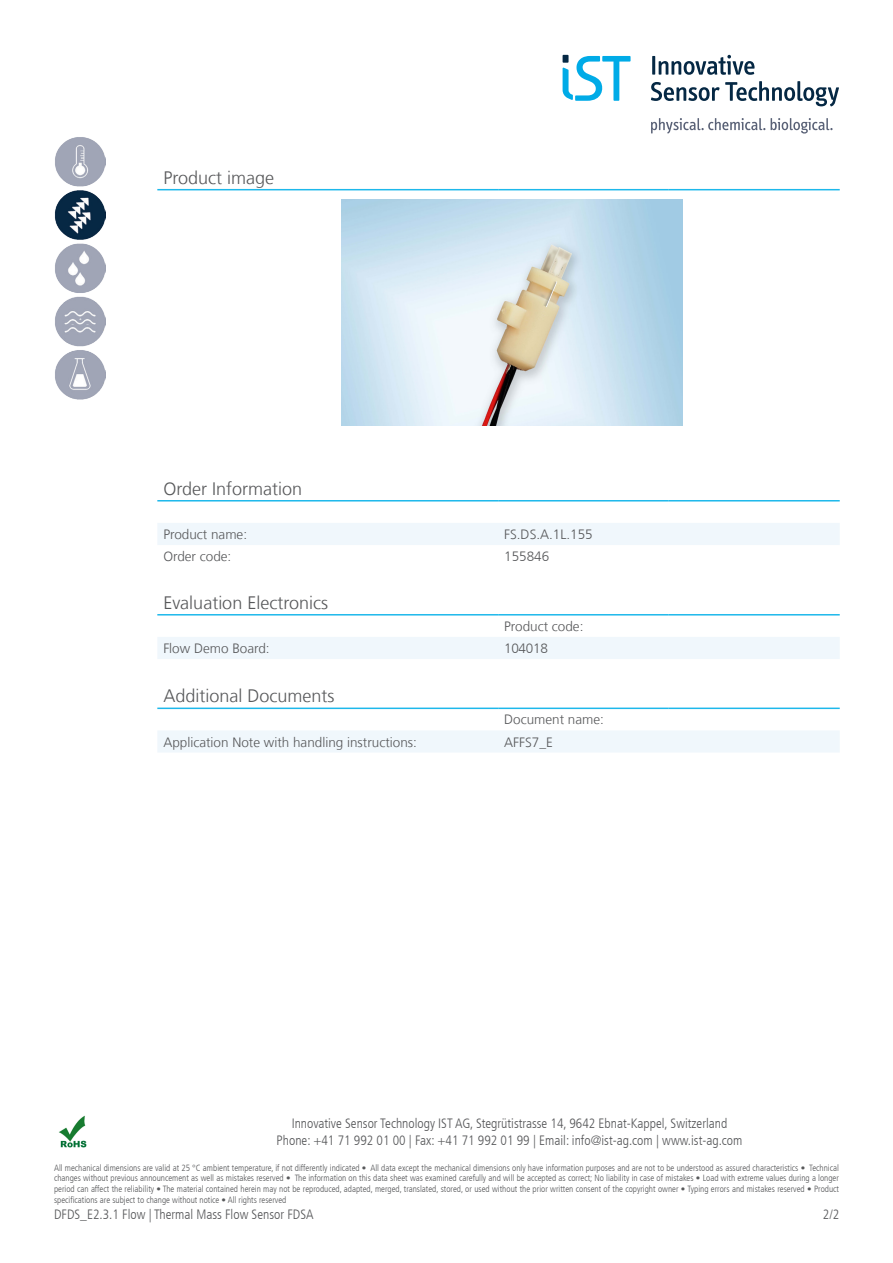
<style>
.page{position:relative;width:893px;height:1263px;background:#fff}
.page>*{position:absolute;margin:0;border:0;box-sizing:border-box;transform-origin:0 0}
.Subheading{font:300 18px "Frutiger LT Com";color:#57585a}
.t1{font:300 condensed 13.5px/16.2px "Frutiger LT Com";color:#57585a;text-align:center}
.Text{font:300 13.5px "Frutiger LT Com";color:#57585a}
.t2{font:300 condensed 9px/10.8px "Frutiger LT Com";color:#57585a;text-align:justify}
</style>
<div class="page">
<svg style="left:157px;top:523px;width:683px;height:229px"></svg>
<hr style="left:157px;top:189px;width:341px;height:1px;background:#1db8eb">
<hr style="left:498px;top:189px;width:170px;height:1px;background:#1db8eb">
<hr style="left:668px;top:189px;width:172px;height:1px;background:#1db8eb">
<hr style="left:157px;top:500px;width:341px;height:1px;background:#1db8eb">
<hr style="left:498px;top:500px;width:170px;height:1px;background:#1db8eb">
<hr style="left:668px;top:500px;width:172px;height:1px;background:#1db8eb">
<hr style="left:157px;top:614px;width:341px;height:1px;background:#1db8eb">
<hr style="left:498px;top:614px;width:170px;height:1px;background:#1db8eb">
<hr style="left:668px;top:614px;width:172px;height:1px;background:#1db8eb">
<hr style="left:157px;top:707px;width:341px;height:2px;background:#1db8eb">
<hr style="left:498px;top:707px;width:170px;height:2px;background:#1db8eb">
<hr style="left:668px;top:707px;width:172px;height:2px;background:#1db8eb">
<img style="left:342px;top:200px;width:341px;height:225px">
<div style="left:555px;top:291px;width:17px;height:24px;background:#231f20;opacity:.75"></div>
<svg style="left:539px;top:279px;width:18px;height:28px"></svg>
<svg style="left:651px;top:81px;width:188px;height:26px"></svg>
<hr style="left:652px;top:56px;width:3px;height:19px;background:#052844">
<svg style="left:659px;top:55px;width:95px;height:20px"></svg>
<svg style="left:771px;top:118px;width:62px;height:16px"></svg>
<svg style="left:651px;top:118px;width:114px;height:16px"></svg>
<div style="left:563px;top:55px;width:5px;height:8px;background:#052844"></div>
<svg style="left:563px;top:56px;width:68px;height:45px"></svg>
<img style="left:54px;top:137px;width:51px;height:263px">
<img style="left:59px;top:1115px;width:28px;height:33px">
<p class="Subheading" style="left:163px;top:167px;width:112px">Product image</p>
<p class="Subheading" style="left:163px;top:478px;width:140px">Order Information</p>
<p class="Text" style="left:163px;top:526px;width:85px">Product name:</p>
<p class="Text" style="left:504px;top:526px;width:90px">FS.DS.A.1L.155</p>
<p class="Text" style="left:163px;top:549px;width:70px">Order code:</p>
<p class="Text" style="left:504px;top:549px;width:47px">155846</p>
<p class="Subheading" style="left:163px;top:592px;width:166px">Evaluation Electronics</p>
<p class="Text" style="left:504px;top:618px;width:81px">Product code:</p>
<p class="Text" style="left:163px;top:640px;width:108px">Flow Demo Board:</p>
<p class="Text" style="left:504px;top:640px;width:45px">104018</p>
<p class="Subheading" style="left:163px;top:686px;width:173px">Additional Documents</p>
<p class="Text" style="left:504px;top:712px;width:101px">Document name:</p>
<p class="Text" style="left:163px;top:734px;width:255px">Application Note with handling instructions:</p>
<p class="Text" style="left:504px;top:734px;width:50px">AFFS7_E</p>
<h2 class="t1" style="left:277px;top:1116px;width:467px">Innovative Sensor Technology IST AG, Stegrütistrasse 14, 9642 Ebnat-Kappel, Switzerland<br>Phone: +41 71 992 01 00 | Fax: +41 71 992 01 99 | Email: info@ist-ag.com | www.ist-ag.com</h2>
<p class="t2" style="left:54px;top:1162px;width:786px">All mechanical dimensions are valid at 25 °C ambient temperature, if not differently indicated • All data except the mechanical dimensions only have information purposes and are not to be understood as assured characteristics • Technical changes without previous announcement as well as mistakes reserved • The information on this data sheet was examined carefully and will be accepted as correct; No liability in case of mistakes • Load with extreme values during a longer period can affect the reliability • The material contained herein may not be reproduced, adapted, merged, translated, stored, or used without the prior written consent of the copyright owner • Typing errors and mistakes reserved • Product specifications are subject to change without notice • All rights reserved</p>
<h2 class="t1" style="left:54px;top:1206px;width:261px">DFDS_E2.3.1 Flow | Thermal Mass Flow Sensor FDSA</h2>
<h2 class="t1" style="left:823px;top:1206px;width:18px">2/2</h2>
</div>
